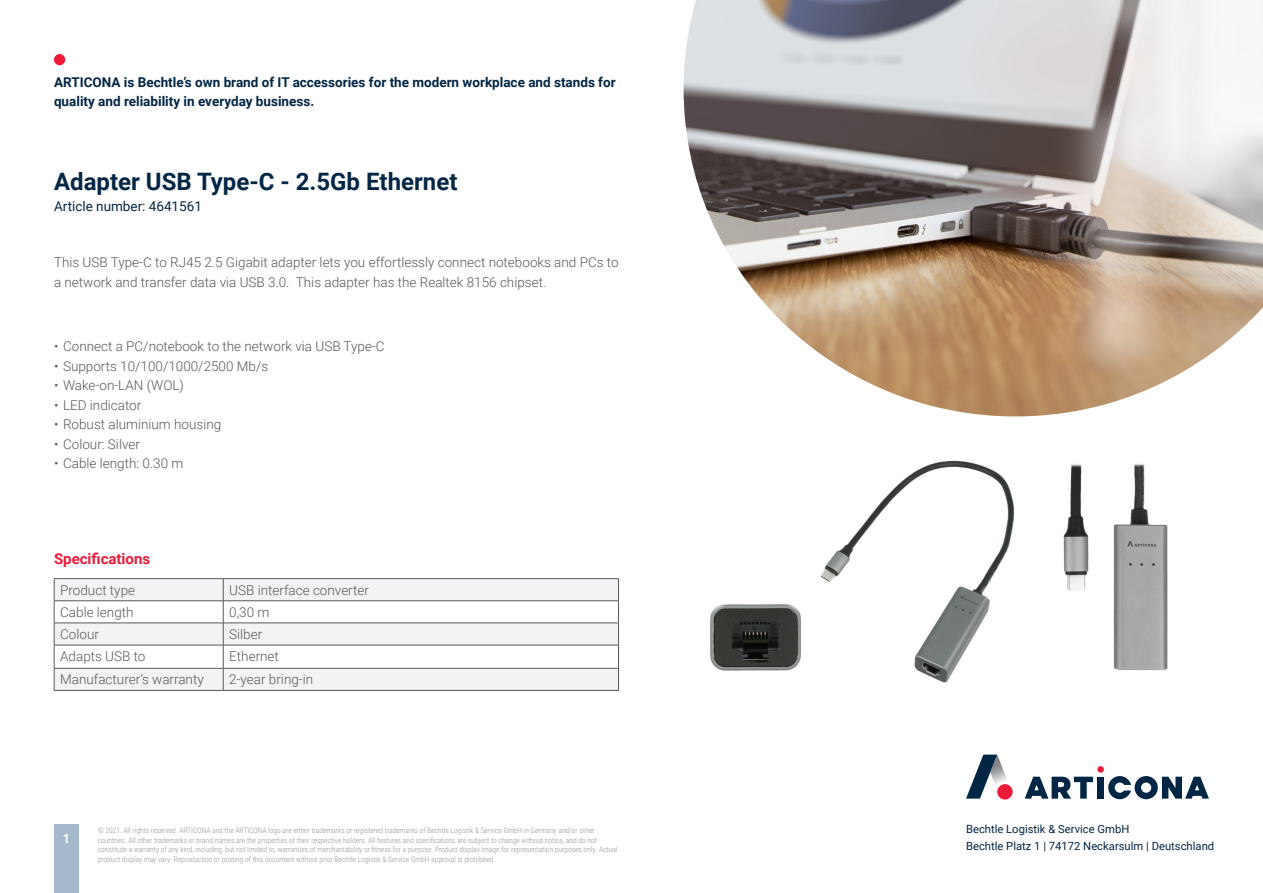
<style>
.page{position:relative;width:1263px;height:893px;background:#fff}
.page>*{position:absolute;margin:0;border:0;box-sizing:border-box;transform-origin:0 0}
.t1{font:700 24px "Roboto";color:#042645}
.t2{font:700 15px "Roboto";color:#ed1a3a}
.t3{font:300 13.5px/19.5px "Roboto";color:#57585a}
.t4{font:700 13.5px/19.5px "Roboto";color:#042645}
.t5{font:13.5px "Roboto";color:#042645}
.t6{font:700 12.75px "Roboto";color:#fff}
.t7{font:11.25px/16.5px "Roboto";color:#042645}
.t8{font:300 7.5px/9.8px "Roboto Condensed";color:#939598}
</style>
<div class="page">
<img style="left:1063px;top:464px;width:105px;height:206px">
<img style="left:821px;top:460px;width:194px;height:223px">
<img style="left:710px;top:583px;width:121px;height:100px">
<div style="left:54px;top:825px;width:25px;height:68px;background:#a5b8cd"></div>
<div style="left:54px;top:54px;width:11px;height:11px;background:#ed1a3a;border-radius:50%"></div>
<div style="left:1097px;top:766px;width:7px;height:7px;background:#ed1a3a;border-radius:50%"></div>
<svg style="left:1025px;top:777px;width:68px;height:22px"></svg>
<div style="left:1097px;top:777px;width:7px;height:22px;background:#042645"></div>
<svg style="left:1108px;top:776px;width:101px;height:23px"></svg>
<svg style="left:966px;top:755px;width:47px;height:44px"></svg>
<div style="left:997px;top:784px;width:16px;height:15px;background:#ed1a3a;border-radius:50%"></div>
<img style="left:684px;top:0;width:579px;height:416px">
<hr style="left:54px;top:578px;width:169px;height:1px;background:#57585a">
<hr style="left:223px;top:578px;width:396px;height:1px;background:#57585a">
<svg style="left:54px;top:579px;width:565px;height:111px"></svg>
<hr style="left:54px;top:690px;width:169px;height:1px;background:#57585a">
<hr style="left:223px;top:690px;width:396px;height:1px;background:#57585a">
<h3 class="t4" style="left:54px;top:72px;width:563px">ARTICONA is Bechtle’s own brand of IT accessories for the modern workplace and stands for quality and reliability in everyday business.</h3>
<h1 class="t1" style="left:54px;top:165px;width:405px">Adapter USB Type-C - 2.5Gb Ethernet</h1>
<h3 class="t5" style="left:54px;top:197px;width:149px">Article number: 4641561</h3>
<h3 class="t3" style="left:54px;top:252px;width:566px">This USB Type-C to RJ45 2.5 Gigabit adapter lets you effortlessly connect notebooks and PCs to a network and transfer data via USB 3.0. This adapter has the Realtek 8156 chipset.</h3>
<h3 class="t3" style="left:54px;top:336px;width:332px">• Connect a PC/notebook to the network via USB Type-C</h3>
<h3 class="t3" style="left:54px;top:356px;width:216px">• Supports 10/100/1000/2500 Mb/s</h3>
<h3 class="t3" style="left:54px;top:375px;width:131px">• Wake-on-LAN (WOL)</h3>
<h3 class="t3" style="left:54px;top:395px;width:89px">• LED indicator</h3>
<h3 class="t3" style="left:54px;top:414px;width:169px">• Robust aluminium housing</h3>
<h3 class="t3" style="left:54px;top:434px;width:87px">• Colour: Silver</h3>
<h3 class="t3" style="left:54px;top:453px;width:131px">• Cable length: 0.30 m</h3>
<h2 class="t2" style="left:54px;top:548px;width:98px">Specifications</h2>
<h3 class="t3" style="left:60px;top:580px;width:76px">Product type</h3>
<h3 class="t3" style="left:229px;top:580px;width:141px">USB interface converter</h3>
<h3 class="t3" style="left:60px;top:602px;width:75px">Cable length</h3>
<h3 class="t3" style="left:229px;top:602px;width:42px">0,30 m</h3>
<h3 class="t3" style="left:60px;top:624px;width:40px">Colour</h3>
<h3 class="t3" style="left:229px;top:624px;width:35px">Silber</h3>
<h3 class="t3" style="left:60px;top:646px;width:87px">Adapts USB to</h3>
<h3 class="t3" style="left:229px;top:646px;width:51px">Ethernet</h3>
<h3 class="t3" style="left:60px;top:669px;width:145px">Manufacturer’s warranty</h3>
<h3 class="t3" style="left:229px;top:669px;width:85px">2-year bring-in</h3>
<h3 class="t6" style="left:63px;top:829px;width:9px">1</h3>
<h3 class="t7" style="left:966px;top:821px;width:250px">Bechtle Logistik &amp; Service GmbH<br>Bechtle Platz 1 | 74172 Neckarsulm | Deutschland</h3>
<p class="t8" style="left:98px;top:825px;width:521px">© 2021. All rights reserved. ARTICONA and the ARTICONA logo are either trademarks or registered trademarks of Bechtle Logistik &amp; Service GmbH in Germany and/or other countries. All other trademarks or brand names are the properties of their respective holders. All features and specifications are subject to change without notice, and do not constitute a warranty of any kind, including, but not limited to, warranties of merchantability or fitness for a purpose. Product display image for representation purposes only. Actual product display may vary. Reproduction or posting of this document without prior Bechtle Logistik &amp; Service GmbH approval is prohibited.</p>
</div>
